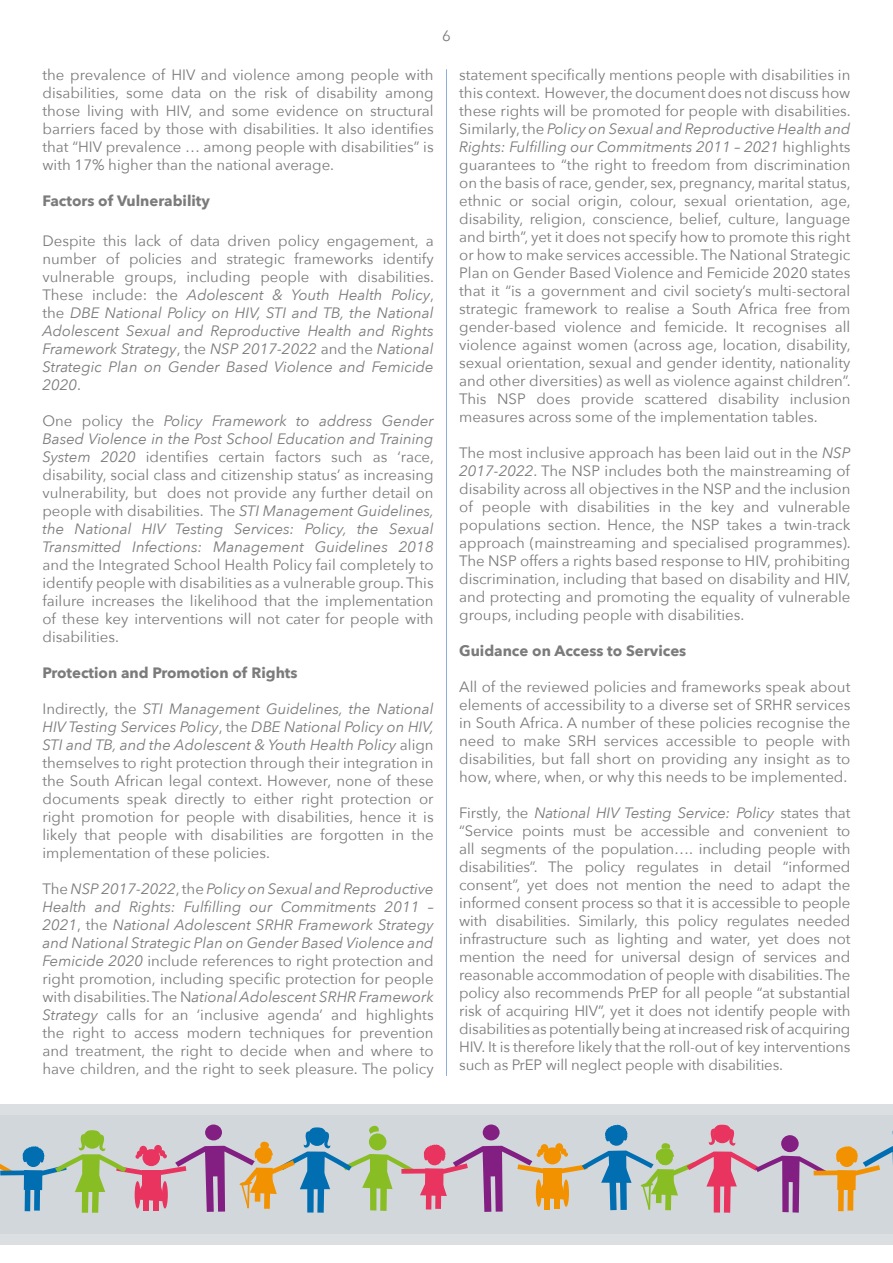
<style>
.page{position:relative;width:893px;height:1263px;background:#fff}
.page>*{position:absolute;margin:0;border:0;box-sizing:border-box;transform-origin:0 0}
.t1{font:15px/18px "Avenir Next";color:#7c7b7b;text-align:justify}
.t2{font:italic 15px/18px "Avenir Next";color:#7c7b7b;text-align:justify}
.t3{font:700 15px "Avenir Next";color:#7c7b7b}
.s1{font-style:normal}
.s2{font-style:italic}
</style>
<div class="page">
<div style="left:0;top:1105px;width:893px;height:140px;background:#dbdfe2"></div>
<div style="left:0;top:1115px;width:893px;height:119px;background:#d2d7db"></div>
<div style="left:401px;top:1169px;width:28px;height:5px;background:#e8345e"></div>
<svg style="left:0;top:1164px;width:13px;height:12px"></svg>
<div style="left:0;top:1170px;width:28px;height:5px;background:#006eb1"></div>
<div style="left:814px;top:1170px;width:28px;height:5px;background:#f39200"></div>
<svg style="left:205px;top:1124px;width:17px;height:17px"></svg>
<svg style="left:420px;top:1124px;width:406px;height:89px"></svg>
<svg style="left:836px;top:1131px;width:57px;height:81px"></svg>
<svg style="left:22px;top:1126px;width:392px;height:87px"></svg>
<hr style="left:446px;top:69px;width:1px;height:1007px;background:#8cb0d9">
<p class="t1" style="left:442px;top:26px;width:10px">6</p>
<p class="t1" style="left:42px;top:65px;width:393px">the prevalence of HIV and violence among people with disabilities, some data on the risk of disability among those living with HIV, and some evidence on structural barriers faced by those with disabilities. It also identifies that “HIV prevalence … among people with disabilities” is with 17% higher than the national average.</p>
<p class="t3" style="left:42px;top:188px;width:169px">Factors of Vulnerability</p>
<p class="t2" style="left:42px;top:231px;width:393px"><span class="s1">Despite this lack of data driven policy engagement, a number of policies and strategic frameworks identify vulnerable groups, including people with disabilities.<br>These include: the</span> Adolescent &amp; Youth Health Policy<span class="s1">, the</span> DBE National Policy on HIV, STI and TB, the National Adolescent Sexual and Reproductive Health and Rights Framework Strategy<span class="s1">, the</span> NSP 2017-2022 <span class="s1">and the</span> National Strategic Plan on Gender Based Violence and Femicide 2020<span class="s1">.</span></p>
<p class="t2" style="left:42px;top:411px;width:393px"><span class="s1">One policy the</span> Policy Framework to address Gender Based Violence in the Post School Education and Training System 2020 <span class="s1">identifies certain factors such as ‘race, disability, social class and citizenship status’ as increasing vulnerability, but does not provide any further detail on people with disabilities. The</span> STI Management Guidelines, the National HIV Testing Services: Policy, the Sexual Transmitted Infections: Management Guidelines 2018</p>
<p class="t1" style="left:42px;top:555px;width:393px">and the Integrated School Health Policy fail completely to identify people with disabilities as a vulnerable group. This failure increases the likelihood that the implementation of these key interventions will not cater for people with disabilities.</p>
<p class="t3" style="left:42px;top:659px;width:257px">Protection and Promotion of Rights</p>
<p class="t1" style="left:42px;top:699px;width:393px">Indirectly, the <span class="s2">STI Management Guidelines, the National HIV Testing Services Policy</span>, the <span class="s2">DBE National Policy on HIV, STI and TB, and the Adolescent &amp; Youth Health Policy</span> align themselves to right protection through their integration in the South African legal context. However, none of these documents speak directly to either right protection or right promotion for people with disabilities, hence it is likely that people with disabilities are forgotten in the implementation of these policies.</p>
<p class="t1" style="left:42px;top:879px;width:393px">The <span class="s2">NSP 2017-2022</span>, the <span class="s2">Policy on Sexual and Reproductive Health and Rights: Fulfilling our Commitments 2011 – 2021</span>, the <span class="s2">National Adolescent SRHR Framework Strategy and National Strategic Plan on Gender Based Violence and Femicide 2020</span> include references to right protection and right promotion, including specific protection for people with disabilities. The N<span class="s2">ational Adolescent SRHR Framework Strategy</span> calls for an ‘inclusive agenda’ and highlights the right to access modern techniques for prevention and treatment, the right to decide when and where to have children, and the right to seek pleasure. The policy</p>
<p class="t1" style="left:459px;top:65px;width:393px">statement specifically mentions people with disabilities in this context. However, the document does not discuss how these rights will be promoted for people with disabilities.<br>Similarly, the <span class="s2">Policy on Sexual and Reproductive Health and Rights: Fulfilling our Commitments 2011 – 2021</span> highlights guarantees to “the right to freedom from discrimination on the basis of race, gender, sex, pregnancy, marital status, ethnic or social origin, colour, sexual orientation, age, disability, religion, conscience, belief, culture, language and birth”, yet it does not specify how to promote this right or how to make services accessible. The National Strategic Plan on Gender Based Violence and Femicide 2020 states that it “is a government and civil society’s multi-sectoral strategic framework to realise a South Africa free from gender-based violence and femicide. It recognises all violence against women (across age, location, disability, sexual orientation, sexual and gender identity, nationality and other diversities) as well as violence against children”.<br>This NSP does provide scattered disability inclusion measures across some of the implementation tables.</p>
<p class="t1" style="left:459px;top:443px;width:393px">The most inclusive approach has been laid out in the <span class="s2">NSP 2017-2022</span>. The NSP includes both the mainstreaming of disability across all objectives in the NSP and the inclusion of people with disabilities in the key and vulnerable populations section. Hence, the NSP takes a twin-track approach (mainstreaming and specialised programmes).<br>The NSP offers a rights based response to HIV, prohibiting discrimination, including that based on disability and HIV, and protecting and promoting the equality of vulnerable groups, including people with disabilities.</p>
<p class="t3" style="left:459px;top:638px;width:229px">Guidance on Access to Services</p>
<p class="t1" style="left:459px;top:677px;width:393px">All of the reviewed policies and frameworks speak about elements of accessibility to a diverse set of SRHR services in South Africa. A number of these policies recognise the need to make SRH services accessible to people with disabilities, but fall short on providing any insight as to how, where, when, or why this needs to be implemented.</p>
<p class="t1" style="left:459px;top:803px;width:393px">Firstly, the <span class="s2">National HIV Testing Service: Policy</span> states that “Service points must be accessible and convenient to all segments of the population…. including people with disabilities”. The policy regulates in detail “informed consent”, yet does not mention the need to adapt the informed consent process so that it is accessible to people with disabilities. Similarly, this policy regulates needed infrastructure such as lighting and water, yet does not mention the need for universal design of services and reasonable accommodation of people with disabilities. The policy also recommends PrEP for all people “at substantial risk of acquiring HIV”, yet it does not identify people with disabilities as potentially being at increased risk of acquiring HIV. It is therefore likely that the roll-out of key interventions such as PrEP will neglect people with disabilities.</p>
</div>
